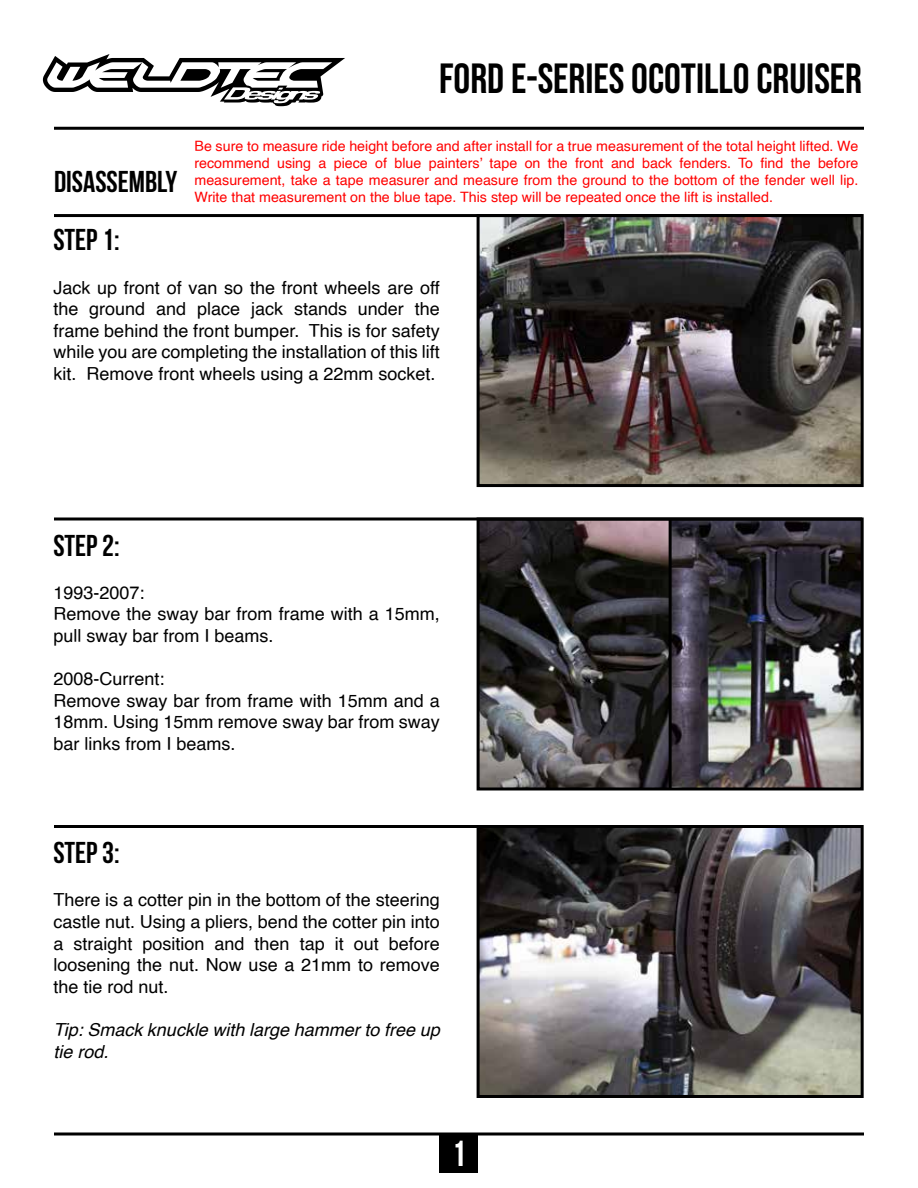
<style>
.page{position:relative;width:918px;height:1188px;background:#fff}
.page>*{position:absolute;margin:0;border:0;box-sizing:border-box;transform-origin:0 0}
.t1{font:42px "Bebas Neue";color:#000}
.t2{font:700 36px "Bebas Neue";color:#fff}
.t3{font:700 30px/58.8px "Bebas Neue";color:#000}
.t4{font:18px/21.6px "Helvetica";color:#000;text-align:justify}
.t5{font:italic 18px/21.6px "Helvetica";color:#000}
.t6{font:14.25px/17.1px "Helvetica";color:#f00;text-align:justify}
</style>
<div class="page">
<div style="left:440px;top:1134px;width:38px;height:38px;background:#000"></div>
<svg style="left:43px;top:54px;width:302px;height:52px"></svg>
<hr style="left:54px;top:127px;width:810px;height:3px;background:#000">
<hr style="left:54px;top:1132px;width:810px;height:3px;background:#000">
<img style="left:481px;top:829px;width:379px;height:265px">
<div style="left:477px;top:825px;width:387px;height:273px;border:3px solid #000"></div>
<img style="left:481px;top:521px;width:379px;height:265px">
<div style="left:477px;top:517px;width:387px;height:273px;border:3px solid #000"></div>
<img style="left:481px;top:218px;width:379px;height:265px">
<div style="left:477px;top:214px;width:387px;height:273px;border:3px solid #000"></div>
<hr style="left:54px;top:214px;width:808px;height:3px;background:#000">
<hr style="left:54px;top:517px;width:808px;height:3px;background:#000">
<hr style="left:54px;top:825px;width:808px;height:3px;background:#000">
<hr style="left:669px;top:519px;width:3px;height:270px;background:#000">
<h1 class="t1" style="left:439px;top:54px;width:425px">FORD E-SERIES OCOTILLO CRUISER</h1>
<p class="t6" style="left:195px;top:139px;width:665px">Be sure to measure ride height before and after install for a true measurement of the total height lifted. We recommend using a piece of blue painters’ tape on the front and back fenders. To find the before measurement, take a tape measurer and measure from the ground to the bottom of the fender well lip.<br>Write that measurement on the blue tape. This step will be repeated once the lift is installed.</p>
<h3 class="t3" style="left:53px;top:152px;width:126px">DISASSEMBLY<br>STEP 1:</h3>
<p class="t4" style="left:53px;top:278px;width:388px">Jack up front of van so the front wheels are off the ground and place jack stands under the frame behind the front bumper. This is for safety while you are completing the installation of this lift kit. Remove front wheels using a 22mm socket.</p>
<h3 class="t3" style="left:53px;top:516px;width:68px">STEP 2:</h3>
<p class="t4" style="left:53px;top:583px;width:388px;text-align:left">1993-2007:<br>Remove the sway bar from frame with a 15mm, pull sway bar from I beams.</p>
<p class="t4" style="left:53px;top:670px;width:388px;text-align:left">2008-Current:<br>Remove sway bar from frame with 15mm and a<br>18mm. Using 15mm remove sway bar from sway bar links from I beams.</p>
<h3 class="t3" style="left:53px;top:823px;width:68px">STEP 3:</h3>
<p class="t4" style="left:53px;top:891px;width:388px">There is a cotter pin in the bottom of the steering castle nut. Using a pliers, bend the cotter pin into a straight position and then tap it out before loosening the nut. Now use a 21mm to remove the tie rod nut.</p>
<p class="t5" style="left:53px;top:1021px;width:388px">Tip: Smack knuckle with large hammer to free up tie rod.</p>
<h2 class="t2" style="left:452px;top:1132px;width:16px">1</h2>
</div>
